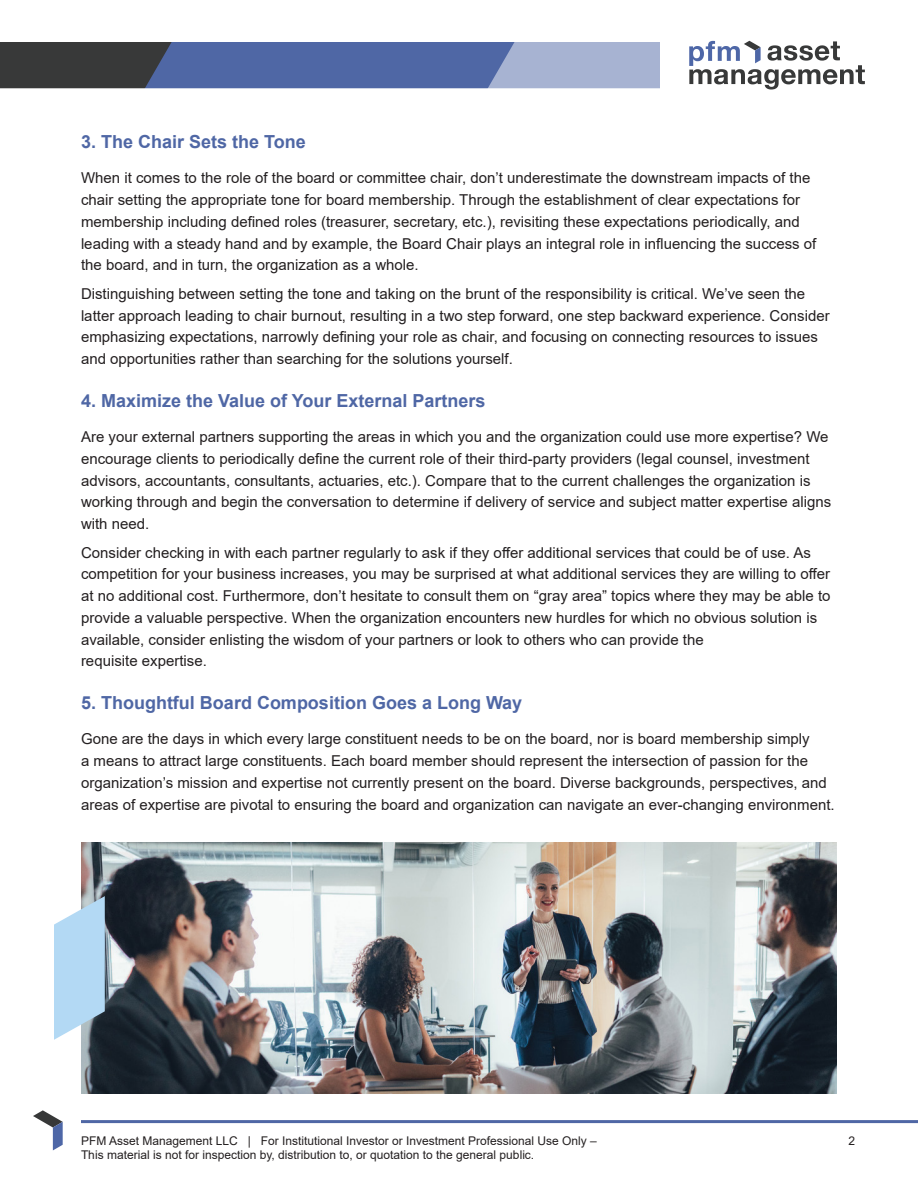
<style>
.page{position:relative;width:918px;height:1188px;background:#fff}
.page>*{position:absolute;margin:0;border:0;box-sizing:border-box;transform-origin:0 0}
.t1{font:700 18px "Arial";color:#4f67a5}
.Body{font:15px/21.8px "Arial";color:#231f20}
.t2{font:12px "Arial";color:#231f20}
</style>
<div class="page">
<svg style="left:689px;top:41px;width:176px;height:49px"></svg>
<svg style="left:0;top:42px;width:660px;height:47px;background:#617097"></svg>
<hr style="left:82px;top:1120px;width:836px;height:3px;background:#4f67a5">
<svg style="left:33px;top:1110px;width:30px;height:40px"></svg>
<img style="left:81px;top:842px;width:756px;height:252px">
<svg style="left:54px;top:896px;width:51px;height:144px;background:#b3d2e8"></svg>
<p class="t1" style="left:81px;top:129px;width:226px">3. The Chair Sets the Tone</p>
<p class="Body" style="left:81px;top:167px;width:737px">When it comes to the role of the board or committee chair, don’t underestimate the downstream impacts of the chair setting the appropriate tone for board membership. Through the establishment of clear expectations for membership including defined roles (treasurer, secretary, etc.), revisiting these expectations periodically, and leading with a steady hand and by example, the Board Chair plays an integral role in influencing the success of the board, and in turn, the organization as a whole.</p>
<p class="Body" style="left:81px;top:283px;width:750px">Distinguishing between setting the tone and taking on the brunt of the responsibility is critical. We’ve seen the latter approach leading to chair burnout, resulting in a two step forward, one step backward experience. Consider emphasizing expectations, narrowly defining your role as chair, and focusing on connecting resources to issues and opportunities rather than searching for the solutions yourself.</p>
<p class="t1" style="left:81px;top:388px;width:406px">4. Maximize the Value of Your External Partners</p>
<p class="Body" style="left:81px;top:426px;width:752px">Are your external partners supporting the areas in which you and the organization could use more expertise? We encourage clients to periodically define the current role of their third-party providers (legal counsel, investment advisors, accountants, consultants, actuaries, etc.). Compare that to the current challenges the organization is working through and begin the conversation to determine if delivery of service and subject matter expertise aligns with need.</p>
<p class="Body" style="left:81px;top:541px;width:751px">Consider checking in with each partner regularly to ask if they offer additional services that could be of use. As competition for your business increases, you may be surprised at what additional services they are willing to offer at no additional cost. Furthermore, don’t hesitate to consult them on “gray area” topics where they may be able to provide a valuable perspective. When the organization encounters new hurdles for which no obvious solution is available, consider enlisting the wisdom of your partners or look to others who can provide the<br>requisite expertise.</p>
<p class="t1" style="left:81px;top:690px;width:443px">5. Thoughtful Board Composition Goes a Long Way</p>
<p class="Body" style="left:81px;top:728px;width:755px">Gone are the days in which every large constituent needs to be on the board, nor is board membership simply<br>a means to attract large constituents. Each board member should represent the intersection of passion for the organization’s mission and expertise not currently present on the board. Diverse backgrounds, perspectives, and areas of expertise are pivotal to ensuring the board and organization can navigate an ever-changing environment.</p>
<p class="t2" style="left:81px;top:1132px;width:517px">PFM Asset Management LLC | For Institutional Investor or Investment Professional Use Only –</p>
<p class="t2" style="left:849px;top:1132px;width:8px">2</p>
<p class="t2" style="left:81px;top:1147px;width:455px">This material is not for inspection by, distribution to, or quotation to the general public.</p>
</div>
